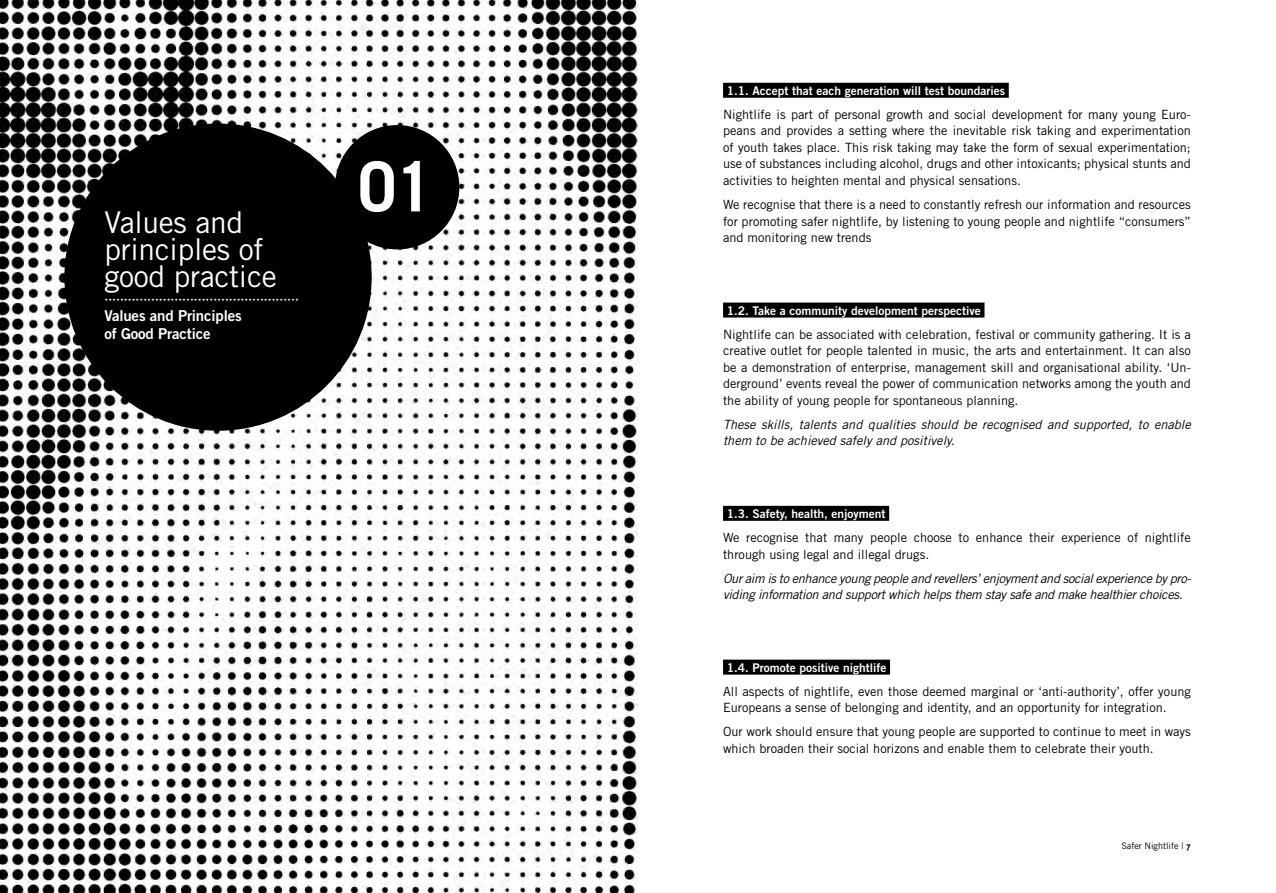
<style>
.page{position:relative;width:1276px;height:893px;background:#fff}
.page>*{position:absolute;margin:0;border:0;box-sizing:border-box;transform-origin:0 0}
.t1{font:700 69px "Trade Gothic";color:#fff}
.t2{font:30px/27px "Trade Gothic";letter-spacing:-.01em;color:#fff}
.t3{font:15px/18px "Trade Gothic Bold Two";letter-spacing:-.01em;color:#fff}
.t4{font:12.75px/16.5px "Trade Gothic";color:#000;text-align:justify}
.t5{font:italic 12.75px/16.5px "Trade Gothic";letter-spacing:-.025em;color:#000}
.t6{font:italic 12.75px/16.5px "Trade Gothic";color:#000}
.t7{font:12.75px "Trade Gothic Bold Two";color:#fff}
.t8{font:12px "Trade Gothic Bold Two";color:#fff}
.t9{font:9px "Trade Gothic";color:#000}
</style>
<div class="page">
<div style="left:723px;top:83px;width:285px;height:15px;background:#000"></div>
<div style="left:723px;top:303px;width:261px;height:15px;background:#000"></div>
<div style="left:723px;top:506px;width:166px;height:15px;background:#000"></div>
<div style="left:723px;top:660px;width:167px;height:15px;background:#000"></div>
<img style="left:0;top:0;width:638px;height:893px">
<div style="left:64px;top:124px;width:308px;height:307px;background:#000;border-radius:50%"></div>
<div style="left:335px;top:125px;width:124px;height:124px;background:#000;border-radius:50%"></div>
<svg style="left:88px;top:841px;width:4px;height:7px"></svg>
<h2 class="t2" style="left:104px;top:209px;width:174px">Values and principles of good practice</h2>
<p class="t7" style="left:104px;top:290px;width:196px">··················································</p>
<p class="t3" style="left:104px;top:306px;width:139px">Values and Principles of Good Practice</p>
<h1 class="t1" style="left:358px;top:144px;width:77px">01</h1>
<p class="t8" style="left:726px;top:83px;width:280px">1.1. Accept that each generation will test boundaries</p>
<p class="t4" style="left:723px;top:106px;width:469px">Nightlife is part of personal growth and social development for many young Euro&shy;peans and provides a setting where the inevitable risk taking and experimentation of youth takes place. This risk taking may take the form of sexual experimentation; use of substances including alcohol, drugs and other intoxicants; physical stunts and activities to heighten mental and physical sensations.</p>
<p class="t4" style="left:723px;top:196px;width:469px">We recognise that there is a need to constantly refresh our information and resources for promoting safer nightlife, by listening to young people and nightlife “consumers” and monitoring new trends</p>
<p class="t8" style="left:726px;top:303px;width:256px">1.2. Take a community development perspective</p>
<p class="t4" style="left:723px;top:326px;width:469px">Nightlife can be associated with celebration, festival or community gathering. It is a creative outlet for people talented in music, the arts and entertainment. It can also be a demonstration of enterprise, management skill and organisational ability. ‘Un&shy;derground’ events reveal the power of communication networks among the youth and the ability of young people for spontaneous planning.</p>
<p class="t6" style="left:723px;top:416px;width:469px">These skills, talents and qualities should be recognised and supported, to enable them to be achieved safely and positively.</p>
<p class="t8" style="left:726px;top:506px;width:160px">1.3. Safety, health, enjoyment</p>
<p class="t4" style="left:723px;top:529px;width:469px">We recognise that many people choose to enhance their experience of nightlife through using legal and illegal drugs.</p>
<p class="t5" style="left:723px;top:570px;width:470px">Our aim is to enhance young people and revellers’ enjoyment and social experience by pro&shy;viding information and support which helps them stay safe and make healthier choices.</p>
<p class="t8" style="left:726px;top:660px;width:161px">1.4. Promote positive nightlife</p>
<p class="t4" style="left:723px;top:683px;width:469px">All aspects of nightlife, even those deemed marginal or ‘anti-authority’, offer young<br>Europeans a sense of belonging and identity, and an opportunity for integration.</p>
<p class="t4" style="left:723px;top:723px;width:469px">Our work should ensure that young people are supported to continue to meet in ways which broaden their social horizons and enable them to celebrate their youth.</p>
<p class="t9" style="left:1121px;top:840px;width:63px">Safer Nightlife |</p>
</div>
